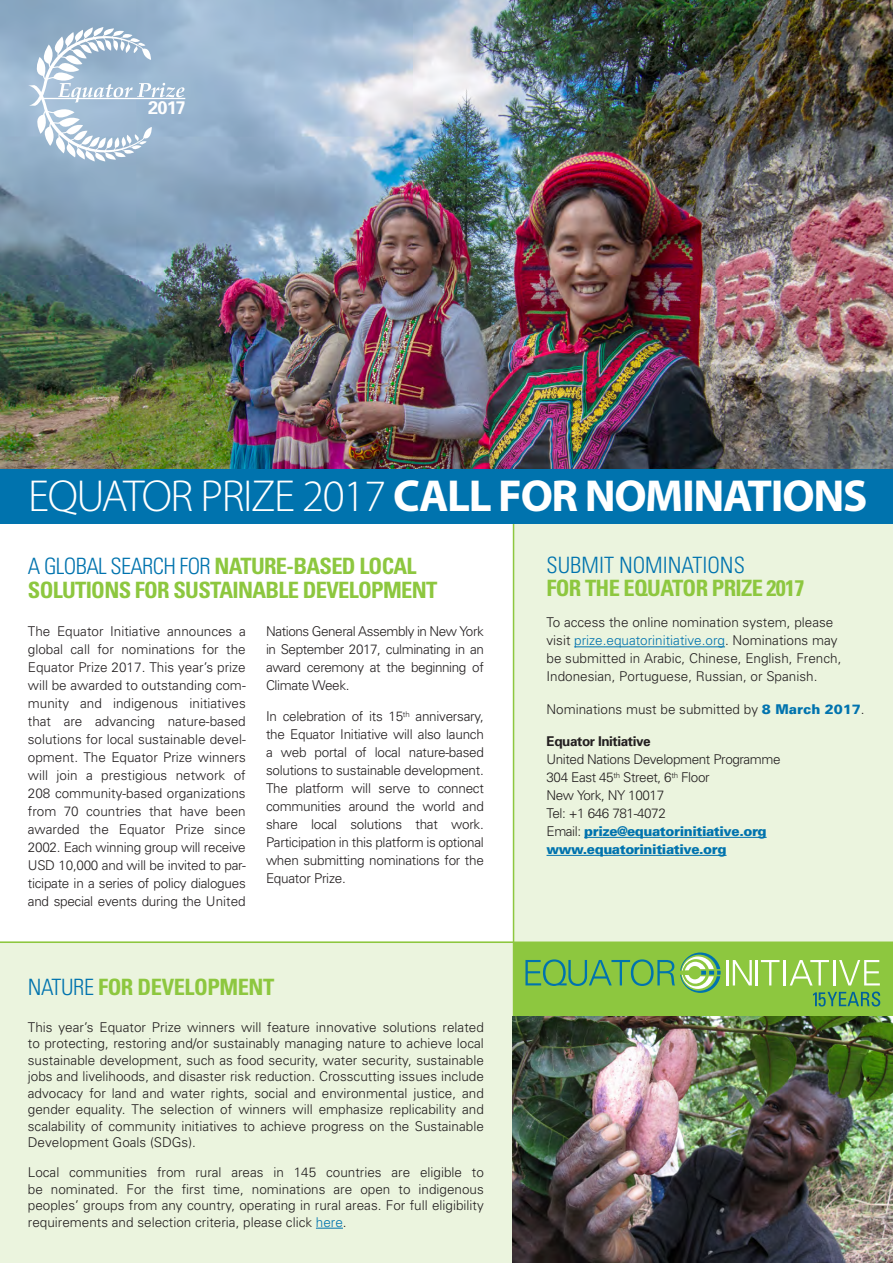
<style>
.page{position:relative;width:893px;height:1263px;background:#fff}
.page>*{position:absolute;margin:0;border:0;box-sizing:border-box;transform-origin:0 0}
.t1{font:700 45px "Myriad Pro";letter-spacing:-.03em;color:#fff}
.t2{font:700 condensed 22.5px/24px "Univers";letter-spacing:-.03em;color:#8dc73f}
.t3{font:700 18.3px "Univers";color:#fff}
.t4{font:300 13.5px/18px "Univers";color:#231f20;text-align:justify}
.t5{font:300 13.5px "Univers";letter-spacing:-.03em;color:#231f20}
.t6{font:900 13.5px "Univers";letter-spacing:-.03em;color:#0073ae}
.t7{font:700 13.5px "Univers";letter-spacing:-.03em;color:#231f20}
.s1{font-weight:300}
.s2{font-weight:300;color:#0073ae}
.s3{color:#0073ae}
.s4{font-weight:900;color:#0073ae}
.s5{font-weight:300;color:#231f20}
</style>
<div class="page">
<div style="left:514px;top:524px;width:379px;height:418px;background:#ebf4de"></div>
<div style="left:0;top:941px;width:514px;height:322px;background:#ebf4de"></div>
<hr style="left:574px;top:646px;width:151px;height:1px;background:#0073ae">
<hr style="left:584px;top:837px;width:183px;height:1px;background:#0073ae">
<hr style="left:546px;top:855px;width:180px;height:1px;background:#0073ae">
<svg style="left:316px;top:1228px;width:27px;height:1px"></svg>
<hr style="left:0;top:941px;width:893px;height:2px;background:#8dc73f">
<hr style="left:513px;top:398px;width:1px;height:865px;background:#8dc73f">
<img style="left:0;top:0;width:893px;height:470px">
<hr style="left:41px;top:98px;width:144px;height:1px;background:#fff">
<svg style="left:28px;top:27px;width:156px;height:134px"></svg>
<div style="left:0;top:470px;width:893px;height:54px;background:#0073ae"></div>
<div style="left:514px;top:941px;width:379px;height:81px;background:#8dc73f"></div>
<img style="left:513px;top:1016px;width:380px;height:247px">
<svg style="left:525px;top:952px;width:196px;height:41px"></svg>
<hr style="left:726px;top:960px;width:3px;height:25px;background:#fff">
<svg style="left:733px;top:960px;width:19px;height:25px"></svg>
<hr style="left:756px;top:960px;width:2px;height:25px;background:#fff">
<svg style="left:761px;top:960px;width:18px;height:25px"></svg>
<hr style="left:783px;top:960px;width:3px;height:25px;background:#fff">
<svg style="left:790px;top:960px;width:39px;height:25px"></svg>
<hr style="left:833px;top:960px;width:2px;height:25px;background:#fff">
<svg style="left:839px;top:960px;width:41px;height:25px"></svg>
<svg style="left:813px;top:991px;width:67px;height:15px"></svg>
<p class="t3" style="left:148px;top:96px;width:39px">2017</p>
<p class="t1" style="left:28px;top:466px;width:841px"><span class="s1">EQUATOR PRIZE 2017</span> CALL FOR NOMINATIONS</p>
<p class="t2" style="left:28px;top:553px;width:411px"><span class="s2">A GLOBAL SEARCH FOR</span> NATURE-BASED LOCAL<br>SOLUTIONS FOR SUSTAINABLE DEVELOPMENT</p>
<p class="t4" style="left:28px;top:622px;width:219px">The Equator Initiative announces a global call for nominations for the Equator Prize 2017. This year’s prize will be awarded to outstanding com&shy;munity and indigenous initiatives that are advancing nature-based solutions for local sustainable devel&shy;opment. The Equator Prize winners will join a prestigious network of 208 community-based organizations from 70 countries that have been awarded the Equator Prize since 2002. Each winning group will receive USD 10,000 and will be invited to par&shy;ticipate in a series of policy dialogues and special events during the United</p>
<p class="t4" style="left:266px;top:622px;width:219px">Nations General Assembly in New York in September 2017, culminating in an award ceremony at the beginning of Climate Week.</p>
<p class="t4" style="left:266px;top:707px;width:219px">In celebration of its 15<sup>th</sup> anniversary, the Equator Initiative will also launch a web portal of local nature-based solutions to sustainable development.<br>The platform will serve to connect communities around the world and share local solutions that work.<br>Participation in this platform is optional when submitting nominations for the Equator Prize.</p>
<p class="t2" style="left:28px;top:975px;width:248px"><span class="s2">NATURE</span> FOR DEVELOPMENT</p>
<p class="t4" style="left:28px;top:1019px;width:458px;line-height:16.5px">This year’s Equator Prize winners will feature innovative solutions related to protecting, restoring and/or sustainably managing nature to achieve local sustainable development, such as food security, water security, sustainable jobs and livelihoods, and disaster risk reduction. Crosscutting issues include advocacy for land and water rights, social and environmental justice, and gender equality. The selection of winners will emphasize replicability and scalability of community initiatives to achieve progress on the Sustainable Development Goals (SDGs).</p>
<p class="t4" style="left:28px;top:1164px;width:458px;line-height:16.5px">Local communities from rural areas in 145 countries are eligible to be nominated. For the first time, nominations are open to indigenous peoples’ groups from any country, operating in rural areas. For full eligibility requirements and selection criteria, please click <span class="s3">here</span>.</p>
<p class="t2" style="left:546px;top:554px;width:259px;line-height:22.5px"><span class="s2">SUBMIT NOMINATIONS<br></span>FOR THE EQUATOR PRIZE 2017</p>
<p class="t4" style="left:546px;top:614px;width:296px;text-align:left">To access the online nomination system, please visit <span class="s3">prize.equatorinitiative.org</span>. Nominations may be submitted in Arabic, Chinese, English, French, Indonesian, Portuguese, Russian, or Spanish.</p>
<p class="t4" style="left:546px;top:701px;width:320px">Nominations must be submitted by <span class="s4">8 March 2017</span>.</p>
<p class="t7" style="left:546px;top:733px;width:106px">Equator Initiative</p>
<p class="t5" style="left:546px;top:751px;width:236px">United Nations Development Programme</p>
<p class="t5" style="left:546px;top:769px;width:165px">304 East 45<sup>th</sup> Street, 6<sup>th</sup> Floor</p>
<p class="t5" style="left:546px;top:787px;width:119px">New York, NY 10017</p>
<p class="t5" style="left:546px;top:805px;width:121px">Tel: +1 646 781-4072</p>
<p class="t6" style="left:546px;top:823px;width:222px"><span class="s5">Email:</span> prize@equatorinitiative.org</p>
<p class="t6" style="left:546px;top:841px;width:181px">www.equatorinitiative.org</p>
</div>
